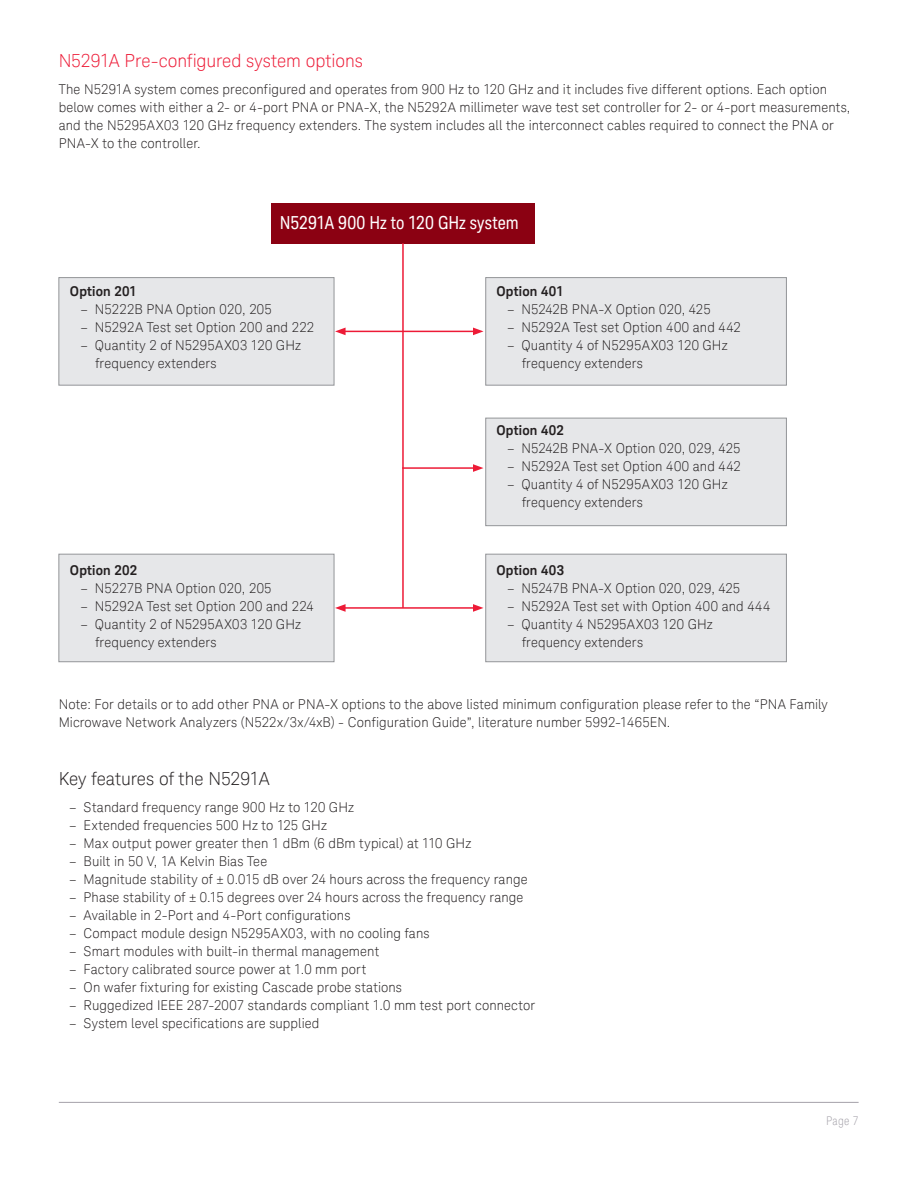
<style>
.page{position:relative;width:918px;height:1188px;background:#fff}
.page>*{position:absolute;margin:0;border:0;box-sizing:border-box;transform-origin:0 0}
.t1{font:300 18px "Keysight Sans";letter-spacing:-.005em;color:#ed1a36}
.t2{font:18px "Keysight Sans Condensed";color:#fff}
.t3{font:300 18px "Keysight Sans";letter-spacing:-.005em;color:#231f20}
.t4{font:300 13.5px/18px "Keysight Sans";letter-spacing:.01em;color:#231f20}
.t5{font:700 13.5px "Keysight Sans";letter-spacing:.01em;color:#231f20}
.t6{font:300 condensed 12px "Keysight Sans";color:#a4a1a9}
</style>
<div class="page">
<hr style="left:59px;top:1102px;width:800px;height:1px;background:#a4a1a9">
<div style="left:59px;top:277px;width:275px;height:108px;background:#e6e7e9;border:1px solid #939598"></div>
<div style="left:486px;top:277px;width:301px;height:108px;background:#e6e7e9;border:1px solid #939598"></div>
<div style="left:486px;top:554px;width:301px;height:108px;background:#e6e7e9;border:1px solid #939598"></div>
<div style="left:486px;top:418px;width:301px;height:108px;background:#e6e7e9;border:1px solid #939598"></div>
<div style="left:59px;top:554px;width:275px;height:108px;background:#e6e7e9;border:1px solid #939598"></div>
<div style="left:271px;top:203px;width:264px;height:40px;background:#8b0112"></div>
<hr style="left:402px;top:243px;width:2px;height:365px;background:#ed1a36">
<hr style="left:343px;top:607px;width:132px;height:2px;background:#ed1a36">
<svg style="left:335px;top:604px;width:11px;height:8px"></svg>
<svg style="left:473px;top:604px;width:11px;height:8px"></svg>
<hr style="left:343px;top:331px;width:132px;height:1px;background:#ed1a36">
<svg style="left:335px;top:328px;width:11px;height:7px"></svg>
<svg style="left:473px;top:328px;width:11px;height:7px"></svg>
<hr style="left:402px;top:467px;width:73px;height:2px;background:#ed1a36">
<svg style="left:473px;top:464px;width:11px;height:8px"></svg>
<h1 class="t1" style="left:59px;top:50px;width:306px">N5291A Pre-configured system options</h1>
<p class="t4" style="left:59px;top:80px;width:793px">The N5291A system comes preconfigured and operates from 900 Hz to 120 GHz and it includes five different options. Each option below comes with either a 2- or 4-port PNA or PNA-X, the N5292A millimeter wave test set controller for 2- or 4-port measurements, and the N5295AX03 120 GHz frequency extenders. The system includes all the interconnect cables required to connect the PNA or PNA-X to the controller.</p>
<h1 class="t2" style="left:280px;top:212px;width:240px">N5291A 900 Hz to 120 GHz system</h1>
<p class="t5" style="left:70px;top:282px;width:69px">Option 201</p>
<p class="t4" style="left:81px;top:300px;width:193px">– N5222B PNA Option 020, 205</p>
<p class="t4" style="left:81px;top:318px;width:235px">– N5292A Test set Option 200 and 222</p>
<p class="t4" style="left:95px;top:336px;width:207px;text-indent:-15px">– Quantity 2 of N5295AX03 120 GHz frequency extenders</p>
<p class="t5" style="left:70px;top:562px;width:69px">Option 202</p>
<p class="t4" style="left:81px;top:579px;width:193px">– N5227B PNA Option 020, 205</p>
<p class="t4" style="left:81px;top:597px;width:235px">– N5292A Test set Option 200 and 224</p>
<p class="t4" style="left:95px;top:615px;width:207px;text-indent:-15px">– Quantity 2 of N5295AX03 120 GHz frequency extenders</p>
<p class="t5" style="left:497px;top:282px;width:69px">Option 401</p>
<p class="t4" style="left:507px;top:300px;width:205px">– N5242B PNA-X Option 020, 425</p>
<p class="t4" style="left:507px;top:318px;width:235px">– N5292A Test set Option 400 and 442</p>
<p class="t4" style="left:522px;top:336px;width:207px;text-indent:-15px">– Quantity 4 of N5295AX03 120 GHz frequency extenders</p>
<p class="t5" style="left:497px;top:422px;width:69px">Option 402</p>
<p class="t4" style="left:507px;top:440px;width:235px">– N5242B PNA-X Option 020, 029, 425</p>
<p class="t4" style="left:507px;top:458px;width:235px">– N5292A Test set Option 400 and 442</p>
<p class="t4" style="left:522px;top:476px;width:207px;text-indent:-15px">– Quantity 4 of N5295AX03 120 GHz frequency extenders</p>
<p class="t5" style="left:497px;top:562px;width:69px">Option 403</p>
<p class="t4" style="left:507px;top:579px;width:235px">– N5247B PNA-X Option 020, 029, 425</p>
<p class="t4" style="left:507px;top:597px;width:265px">– N5292A Test set with Option 400 and 444</p>
<p class="t4" style="left:522px;top:615px;width:192px;text-indent:-15px">– Quantity 4 N5295AX03 120 GHz frequency extenders</p>
<p class="t4" style="left:59px;top:695px;width:771px">Note: For details or to add other PNA or PNA-X options to the above listed minimum configuration please refer to the “PNA Family<br>Microwave Network Analyzers (N522x/3x/4xB) - Configuration Guide”, literature number 5992-1465EN.</p>
<h1 class="t3" style="left:59px;top:768px;width:212px">Key features of the N5291A</h1>
<p class="t4" style="left:69px;top:798px;width:286px">– Standard frequency range 900 Hz to 120 GHz</p>
<p class="t4" style="left:69px;top:816px;width:259px">– Extended frequencies 500 Hz to 125 GHz</p>
<p class="t4" style="left:69px;top:834px;width:404px">– Max output power greater then 1 dBm (6 dBm typical) at 110 GHz</p>
<p class="t4" style="left:69px;top:852px;width:200px">– Built in 50 V, 1A Kelvin Bias Tee</p>
<p class="t4" style="left:69px;top:870px;width:460px">– Magnitude stability of ± 0.015 dB over 24 hours across the frequency range</p>
<p class="t4" style="left:69px;top:888px;width:456px">– Phase stability of ± 0.15 degrees over 24 hours across the frequency range</p>
<p class="t4" style="left:69px;top:906px;width:283px">– Available in 2-Port and 4-Port configurations</p>
<p class="t4" style="left:69px;top:924px;width:362px">– Compact module design N5295AX03, with no cooling fans</p>
<p class="t4" style="left:69px;top:942px;width:311px">– Smart modules with built-in thermal management</p>
<p class="t4" style="left:69px;top:960px;width:298px">– Factory calibrated source power at 1.0 mm port</p>
<p class="t4" style="left:69px;top:978px;width:334px">– On wafer fixturing for existing Cascade probe stations</p>
<p class="t4" style="left:69px;top:996px;width:467px">– Ruggedized IEEE 287-2007 standards compliant 1.0 mm test port connector</p>
<p class="t4" style="left:69px;top:1014px;width:252px">– System level specifications are supplied</p>
<p class="t6" style="left:826px;top:1113px;width:34px">Page 7</p>
</div>
